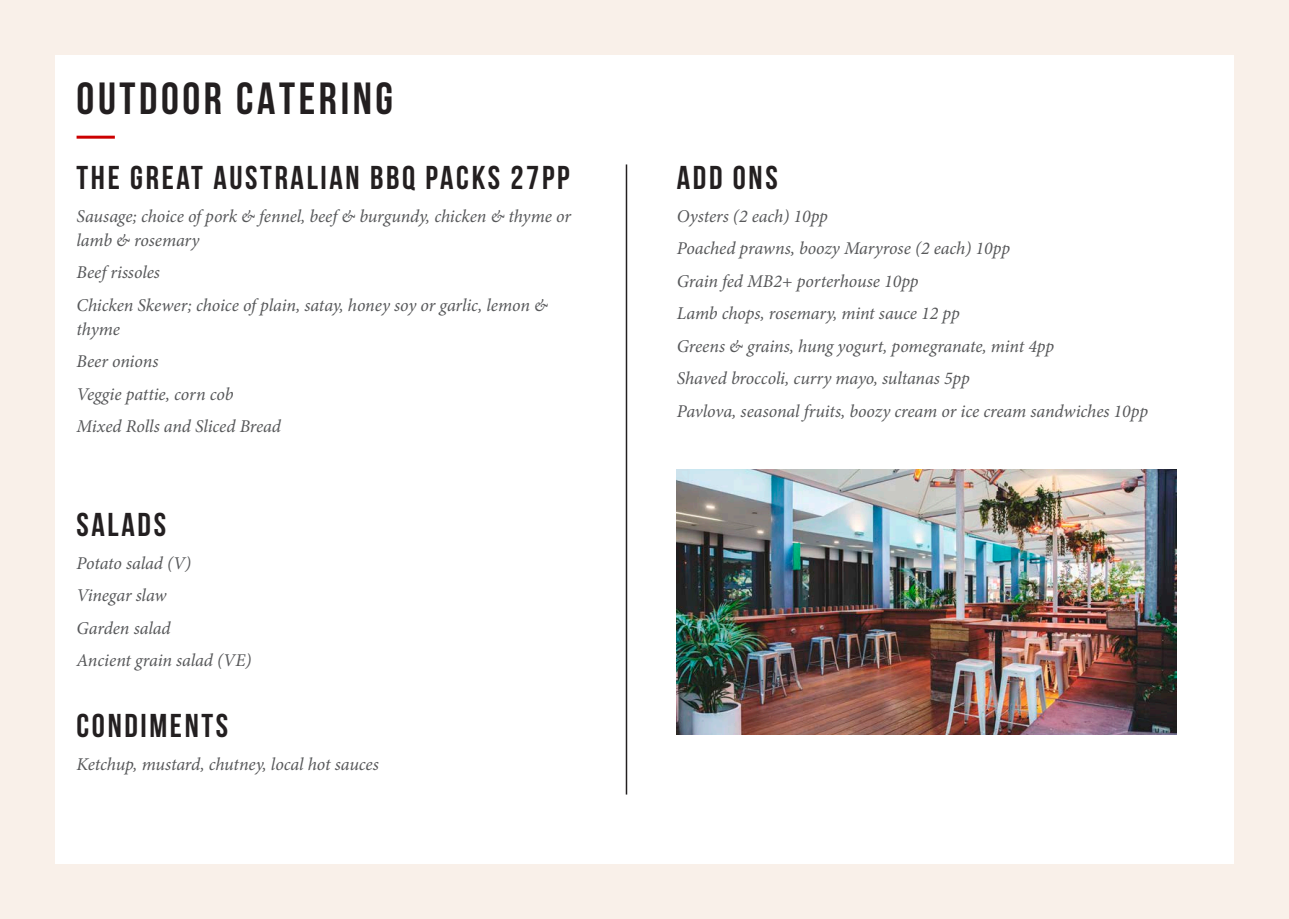
<style>
.page{position:relative;width:1289px;height:919px;background:#fff}
.page>*{position:absolute;margin:0;border:0;box-sizing:border-box;transform-origin:0 0}
.t1{font:700 45px "Bebas Neue";letter-spacing:.08em;color:#231f20}
.Sub_header{font:700 33px "Bebas Neue";letter-spacing:.08em;color:#231f20}
.Beer_Description{font:italic 18px/24px "Minion Pro";letter-spacing:-.005em;color:#57585a}
</style>
<div class="page">
<div style="left:0;top:0;width:1288px;height:918px;background:#f9f0e9"></div>
<div style="left:55px;top:55px;width:1178px;height:808px;background:#fff"></div>
<hr style="left:77px;top:136px;width:38px;height:3px;background:#c00">
<hr style="left:625px;top:164px;width:2px;height:630px;background:#231f20">
<img style="left:677px;top:469px;width:499px;height:265px">
<p class="t1" style="left:77px;top:74px;width:318px">OUTDOOR CATERING</p>
<p class="Sub_header" style="left:77px;top:160px;width:494px">THE GREAT AUSTRALIAN BBQ PACKS 27PP</p>
<p class="Beer_Description" style="left:77px;top:204px;width:496px">Sausage; choice of pork &amp; fennel, beef &amp; burgundy, chicken &amp; thyme or lamb &amp; rosemary</p>
<p class="Beer_Description" style="left:77px;top:260px;width:85px">Beef rissoles</p>
<p class="Beer_Description" style="left:77px;top:293px;width:472px">Chicken Skewer; choice of plain, satay, honey soy or garlic, lemon &amp; thyme</p>
<p class="Beer_Description" style="left:77px;top:349px;width:83px">Beer onions</p>
<p class="Beer_Description" style="left:77px;top:382px;width:158px">Veggie pattie, corn cob</p>
<p class="Beer_Description" style="left:77px;top:414px;width:206px">Mixed Rolls and Sliced Bread</p>
<p class="Sub_header" style="left:77px;top:506px;width:91px">SALADS</p>
<p class="Beer_Description" style="left:77px;top:550px;width:116px">Potato salad (V)</p>
<p class="Beer_Description" style="left:77px;top:583px;width:91px">Vinegar slaw</p>
<p class="Beer_Description" style="left:77px;top:615px;width:96px">Garden salad</p>
<p class="Beer_Description" style="left:77px;top:648px;width:176px">Ancient grain salad (VE)</p>
<p class="Sub_header" style="left:77px;top:707px;width:153px">CONDIMENTS</p>
<p class="Beer_Description" style="left:77px;top:751px;width:304px">Ketchup, mustard, chutney, local hot sauces</p>
<p class="Sub_header" style="left:677px;top:160px;width:102px">ADD ONS</p>
<p class="Beer_Description" style="left:677px;top:204px;width:153px">Oysters (2 each) 10pp</p>
<p class="Beer_Description" style="left:677px;top:236px;width:335px">Poached prawns, boozy Maryrose (2 each) 10pp</p>
<p class="Beer_Description" style="left:677px;top:269px;width:243px">Grain fed MB2+ porterhouse 10pp</p>
<p class="Beer_Description" style="left:677px;top:301px;width:284px">Lamb chops, rosemary, mint sauce 12 pp</p>
<p class="Beer_Description" style="left:677px;top:334px;width:379px">Greens &amp; grains, hung yogurt, pomegranate, mint 4pp</p>
<p class="Beer_Description" style="left:677px;top:366px;width:294px">Shaved broccoli, curry mayo, sultanas 5pp</p>
<p class="Beer_Description" style="left:677px;top:399px;width:473px">Pavlova, seasonal fruits, boozy cream or ice cream sandwiches 10pp</p>
</div>
